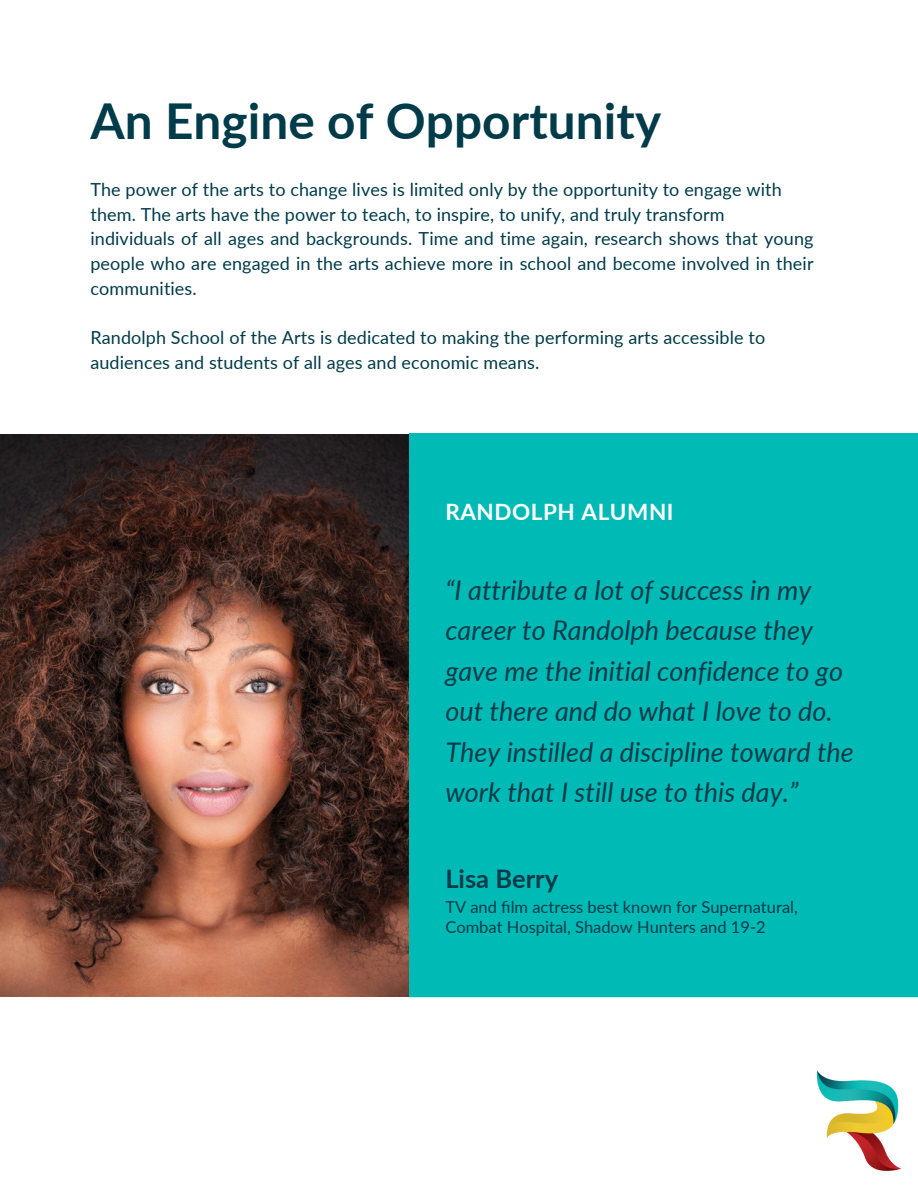
<style>
.page{position:relative;width:918px;height:1188px;background:#fff}
.page>*{position:absolute;margin:0;border:0;box-sizing:border-box;transform-origin:0 0}
.t1{font:700 49.5px "Lato";color:#003b49}
.t2{font:italic 27px/40.5px "Lato";color:#003b49}
.t3{font:700 25.5px "Lato";color:#003b49}
.t4{font:700 22.5px "Lato";letter-spacing:.025em;color:#fff}
.t5{font:18px/24.8px "Lato";letter-spacing:.005em;color:#003b49}
.t6{font:16.5px/20.2px "Lato";color:#003b49}
</style>
<div class="page">
<img style="left:0;top:433px;width:918px;height:564px">
<img style="left:816px;top:1070px;width:85px;height:101px">
<p class="t1" style="left:90px;top:90px;width:572px">An Engine of Opportunity</p>
<p class="t5" style="left:90px;top:176px;width:693px">The power of the arts to change lives is limited only by the opportunity to engage with them. The arts have the power to teach, to inspire, to unify, and truly transform</p>
<p class="t5" style="left:90px;top:226px;width:725px;text-align:justify">individuals of all ages and backgrounds. Time and time again, research shows that young people who are engaged in the arts achieve more in school and become involved in their communities.</p>
<p class="t5" style="left:90px;top:325px;width:676px">Randolph School of the Arts is dedicated to making the performing arts accessible to audiences and students of all ages and economic means.</p>
<p class="t4" style="left:445px;top:498px;width:230px">RANDOLPH ALUMNI</p>
<p class="t2" style="left:445px;top:569px;width:410px">“I attribute a lot of success in my career to Randolph because they gave me the initial confidence to go out there and do what I love to do.<br>They instilled a discipline toward the work that I still use to this day.”</p>
<p class="t3" style="left:445px;top:863px;width:114px">Lisa Berry</p>
<p class="t6" style="left:445px;top:896px;width:354px">TV and film actress best known for Supernatural,<br>Combat Hospital, Shadow Hunters and 19-2</p>
</div>
